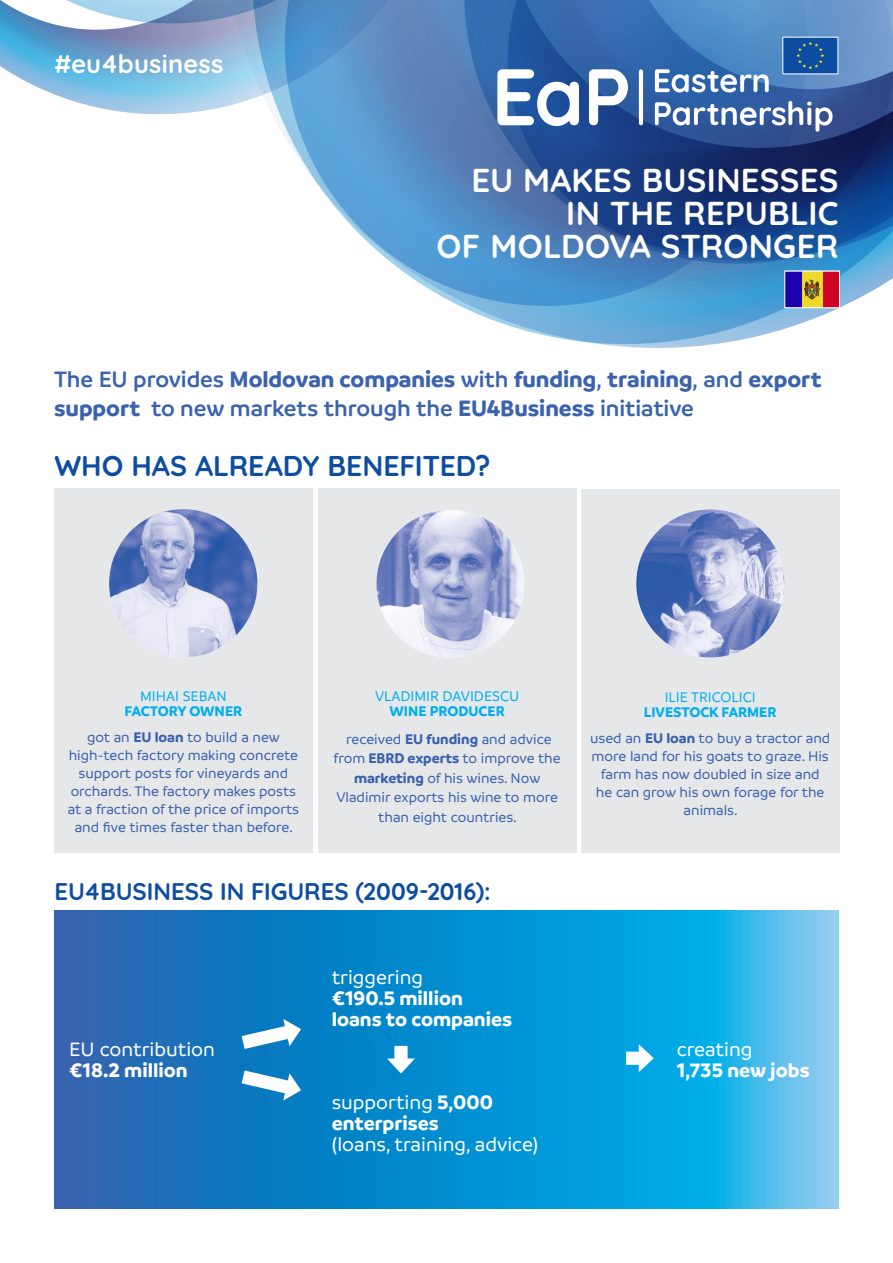
<style>
.page{position:relative;width:893px;height:1263px;background:#fff}
.page>*{position:absolute;margin:0;border:0;box-sizing:border-box;transform-origin:0 0}
.t1{font:700 33px/33px "Quicksand";letter-spacing:.005em;color:#fff;text-align:right}
.big_title{font:700 28.5px "Quicksand";letter-spacing:-.005em;color:#0d4da1}
.t2{font:700 25.5px "Quicksand";letter-spacing:.005em;color:#fff}
.big_title-2{font:700 24px/28.8px "Branding";color:#3a62ae}
.big_title-3{font:700 24px "Quicksand";color:#0d4da1}
.In_figures{font:500 20.85px/20.9px "Branding";color:#fff}
.In_figures-2{font:700 20.85px/21px "Branding";color:#fff}
.texte_courant_centre{font:500 15px/18px "Branding";color:#3a62ae;text-align:center}
.petit_titre{font:500 15px/18px "Branding";color:#3a62ae;text-align:center}
.petit_titre-2{font:700 15px/15px "Branding";color:#00aeef;text-align:center}
.petit_titre-3{font:500 15px/15px "Branding";color:#00aeef;text-align:center}
.s1{font-weight:600}
.s2{font-weight:500}
.s3{font-weight:700}
</style>
<div class="page">
<div style="left:54px;top:488px;width:259px;height:365px;background:#e6e7e9"></div>
<div style="left:581px;top:489px;width:259px;height:364px;background:#e6e7e9"></div>
<div style="left:318px;top:488px;width:259px;height:365px;background:#e6e7e9"></div>
<img style="left:376px;top:510px;width:148px;height:148px;border-radius:74px">
<img style="left:109px;top:509px;width:148px;height:148px;border-radius:74px">
<svg style="left:501px;top:290px;width:373px;height:58px"></svg>
<svg style="left:279px;top:126px;width:545px;height:197px"></svg>
<svg style="left:0;top:33px;width:396px;height:93px"></svg>
<svg style="left:0;top:0;width:396px;height:33px"></svg>
<svg style="left:396px;top:0;width:481px;height:290px;background:#5f93c8"></svg>
<svg style="left:440px;top:0;width:453px;height:288px;background:#508ac2"></svg>
<svg style="left:490px;top:0;width:403px;height:269px;background:#305c9c"></svg>
<svg style="left:655px;top:101px;width:178px;height:31px"></svg>
<svg style="left:655px;top:69px;width:114px;height:23px"></svg>
<svg style="left:497px;top:69px;width:131px;height:57px"></svg>
<hr style="left:639px;top:69px;width:4px;height:56px;background:#fff;border-radius:2px">
<div style="left:783px;top:37px;width:55px;height:37px;background:#0d4da1"></div>
<div style="left:782px;top:37px;width:56px;height:37px;border:1px solid #fff"></div>
<svg style="left:796px;top:42px;width:28px;height:27px"></svg>
<img style="left:636px;top:509px;width:148px;height:148px;border-radius:74px">
<div style="left:785px;top:271px;width:54px;height:37px;background:#efd928"></div>
<div style="left:785px;top:271px;width:16px;height:37px;background:#1f00af"></div>
<div style="left:823px;top:271px;width:16px;height:37px;background:#d00524"></div>
<svg style="left:804px;top:279px;width:16px;height:21px"></svg>
<div style="left:784px;top:270px;width:56px;height:38px;border:1px solid #fff"></div>
<svg style="left:54px;top:910px;width:785px;height:299px;background:#1790d0"></svg>
<div style="left:394px;top:1046px;width:14px;height:18px;background:#fff"></div>
<svg style="left:387px;top:1058px;width:28px;height:15px"></svg>
<svg style="left:227px;top:1015px;width:81px;height:89px"></svg>
<div style="left:626px;top:1051px;width:18px;height:14px;background:#fff"></div>
<svg style="left:639px;top:1044px;width:15px;height:28px"></svg>
<p class="t2" style="left:54px;top:43px;width:171px">#eu4business</p>
<p class="t1" style="left:437px;top:161px;width:403px">EU MAKES BUSINESSES<br>IN THE REPUBLIC<br>OF MOLDOVA STRONGER</p>
<p class="big_title-2" style="left:54px;top:364px;width:769px"><span class="s1">The EU provides</span> Moldovan companies <span class="s1">with</span> funding<span class="s1">,</span> training<span class="s1">, and</span> export support <span class="s1">to new markets through the</span> EU4Business <span class="s1">initiative</span></p>
<p class="big_title" style="left:55px;top:442px;width:437px">WHO HAS ALREADY BENEFITED?</p>
<p class="petit_titre-2" style="left:125px;top:688px;width:119px"><span class="s2">MIHAI SEBAN<br></span>FACTORY OWNER</p>
<p class="petit_titre" style="left:68px;top:728px;width:233px">got an <span class="s3">EU loan</span> to build a new high-tech factory making concrete support posts for vineyards and orchards. The factory makes posts at a fraction of the price of imports and five times faster than before.</p>
<p class="petit_titre-3" style="left:375px;top:688px;width:146px">VLADIMIR DAVIDESCU<br><span class="s3">WINE PRODUCER</span></p>
<p class="texte_courant_centre" style="left:334px;top:729px;width:229px;line-height:19.5px">received <span class="s3">EU funding</span> and advice from <span class="s3">EBRD experts</span> to improve the <span class="s3">marketing</span> of his wines. Now</p>
<p class="texte_courant_centre" style="left:336px;top:787px;width:223px;line-height:19.5px">Vladimir exports his wine to more than eight countries.</p>
<p class="big_title-3" style="left:55px;top:871px;width:437px">EU4BUSINESS IN FIGURES (2009-2016):</p>
<p class="In_figures" style="left:69px;top:1038px;width:147px">EU contribution <span class="s3">€18.2 million</span></p>
<p class="In_figures-2" style="left:332px;top:967px;width:182px"><span class="s2">triggering<br></span>€190.5 million loans to companies</p>
<p class="In_figures" style="left:332px;top:1092px;width:208px">supporting <span class="s3">5,000 enterprises<br></span>(loans, training, advice)</p>
<p class="petit_titre-2" style="left:644px;top:689px;width:134px"><span class="s2">ILIE TRICOLICI<br></span>LIVESTOCK FARMER</p>
<p class="texte_courant_centre" style="left:590px;top:729px;width:242px">used an <span class="s3">EU loan</span> to buy a tractor and more land for his goats to graze. His farm has now doubled in size and<br>he can grow his own forage for the animals.</p>
<p class="In_figures-2" style="left:677px;top:1038px;width:134px"><span class="s2">creating<br></span>1,735 new jobs</p>
</div>
